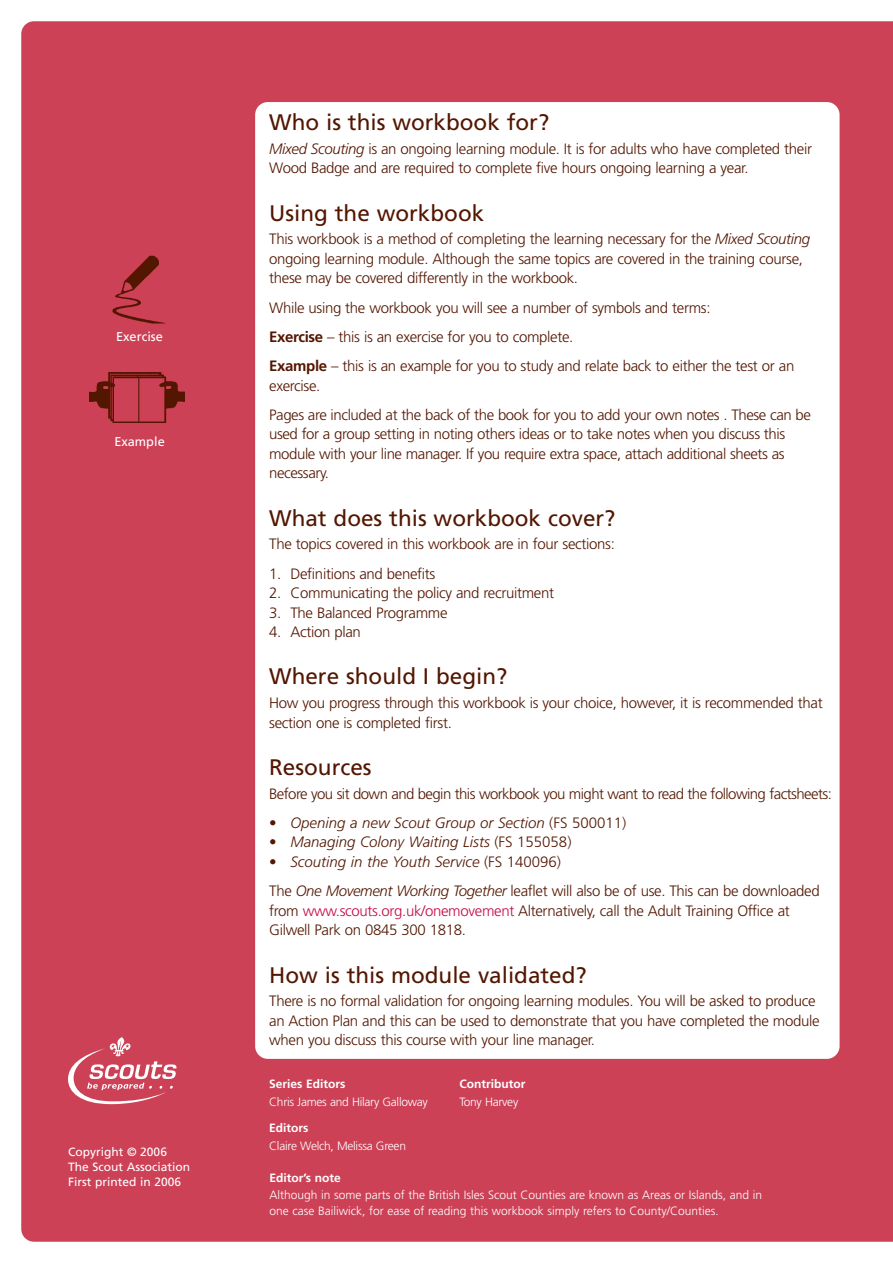
<style>
.page{position:relative;width:893px;height:1263px;background:#fff}
.page>*{position:absolute;margin:0;border:0;box-sizing:border-box;transform-origin:0 0}
.t1{font:22.5px "Frutiger";color:#531600}
.t2{font:300 15px/19.5px "Frutiger";letter-spacing:-.02em;color:#531600}
.t3{font:italic 300 15px "Frutiger";color:#531600}
.t4{font:300 15px "Frutiger";letter-spacing:-.04em;color:#531600}
.t5{font:12.75px "Frutiger";color:#fff}
.t6{font:300 12px/16.5px "Frutiger";color:#fff}
.t7{font:300 12px "Frutiger";letter-spacing:-.02em;color:#fff}
.t8{font:12px/15px "Frutiger";color:#fff}
.t9{font:700 12px "Frutiger";color:#fff}
.s1{font-style:italic}
.s2{font-weight:700}
.s3{font-style:normal}
.s4{color:#c60a45}
</style>
<div class="page">
<div style="left:21px;top:21px;width:872px;height:1221px;background:#cd4157"></div>
<div style="left:255px;top:102px;width:585px;height:957px;background:#fff;border-radius:13px"></div>
<svg style="left:68px;top:1037px;width:109px;height:67px;background:#d66476"></svg>
<img style="left:90px;top:373px;width:95px;height:49px">
<img style="left:111px;top:256px;width:55px;height:68px">
<p class="t5" style="left:116px;top:331px;width:48px">Exercise</p>
<p class="t5" style="left:114px;top:436px;width:52px">Example</p>
<p class="t8" style="left:68px;top:1146px;width:124px">Copyright © 2006<br>The Scout Association<br>First printed in 2006</p>
<h1 class="t1" style="left:269px;top:113px;width:282px">Who is this workbook for?</h1>
<p class="t2" style="left:269px;top:140px;width:544px"><span class="s1">Mixed Scouting</span> is an ongoing learning module. It is for adults who have completed their<br>Wood Badge and are required to complete five hours ongoing learning a year.</p>
<h1 class="t1" style="left:269px;top:204px;width:217px">Using the workbook</h1>
<p class="t2" style="left:269px;top:231px;width:543px">This workbook is a method of completing the learning necessary for the <span class="s1">Mixed Scouting </span>ongoing learning module. Although the same topics are covered in the training course, these may be covered differently in the workbook.</p>
<p class="t2" style="left:269px;top:294px;width:527px;line-height:29.2px">While using the workbook you will see a number of symbols and terms:<br><span class="s2">Exercise</span> – this is an exercise for you to complete.<br><span class="s2">Example</span> – this is an example for you to study and relate back to either the test or an</p>
<p class="t2" style="left:269px;top:372px;width:543px;line-height:29.2px">exercise.<br>Pages are included at the back of the book for you to add your own notes . These can be</p>
<p class="t2" style="left:269px;top:426px;width:517px;text-align:justify">used for a group setting in noting others ideas or to take notes when you discuss this module with your line manager. If you require extra space, attach additional sheets as necessary.</p>
<h1 class="t1" style="left:269px;top:509px;width:348px">What does this workbook cover?</h1>
<p class="t2" style="left:269px;top:536px;width:347px">The topics covered in this workbook are in four sections:</p>
<p class="t2" style="left:269px;top:565px;width:168px">1. Definitions and benefits</p>
<p class="t2" style="left:269px;top:584px;width:286px">2. Communicating the policy and recruitment</p>
<p class="t2" style="left:269px;top:604px;width:180px">3. The Balanced Programme</p>
<p class="t2" style="left:269px;top:623px;width:93px">4. Action plan</p>
<h1 class="t1" style="left:269px;top:667px;width:240px">Where should I begin?</h1>
<p class="t2" style="left:269px;top:694px;width:555px">How you progress through this workbook is your choice, however, it is recommended that section one is completed first.</p>
<h1 class="t1" style="left:269px;top:758px;width:104px">Resources</h1>
<p class="t4" style="left:269px;top:787px;width:564px">Before you sit down and begin this workbook you might want to read the following factsheets:</p>
<p class="t3" style="left:269px;top:817px;width:359px"><span class="s3">•</span> Opening a new Scout Group or Section <span class="s3">(FS 500011)</span></p>
<p class="t3" style="left:269px;top:836px;width:304px"><span class="s3">•</span> Managing Colony Waiting Lists <span class="s3">(FS 155058)</span></p>
<p class="t2" style="left:269px;top:848px;width:552px;line-height:29.2px">• <span class="s1">Scouting in the Youth Service</span> (FS 140096)<br>The <span class="s1">One Movement Working Together</span> leaflet will also be of use. This can be downloaded</p>
<p class="t2" style="left:269px;top:902px;width:522px">from <span class="s4">www.scouts.org.uk/onemovement</span> Alternatively, call the Adult Training Office at<br>Gilwell Park on 0845 300 1818.</p>
<h1 class="t1" style="left:269px;top:965px;width:319px">How is this module validated?</h1>
<p class="t2" style="left:269px;top:992px;width:552px">There is no formal validation for ongoing learning modules. You will be asked to produce an Action Plan and this can be used to demonstrate that you have completed the module when you discuss this course with your line manager.</p>
<p class="t9" style="left:269px;top:1079px;width:78px">Series Editors</p>
<p class="t7" style="left:269px;top:1097px;width:160px">Chris James and Hilary Galloway</p>
<p class="t9" style="left:269px;top:1123px;width:41px">Editors</p>
<p class="t7" style="left:269px;top:1141px;width:138px">Claire Welch, Melissa Green</p>
<p class="t9" style="left:459px;top:1079px;width:67px">Contributor</p>
<p class="t7" style="left:459px;top:1097px;width:61px">Tony Harvey</p>
<p class="t9" style="left:269px;top:1173px;width:73px">Editor’s note</p>
<p class="t6" style="left:269px;top:1187px;width:494px">Although in some parts of the British Isles Scout Counties are known as Areas or Islands, and in one case Bailiwick, for ease of reading this workbook simply refers to County/Counties.</p>
</div>
